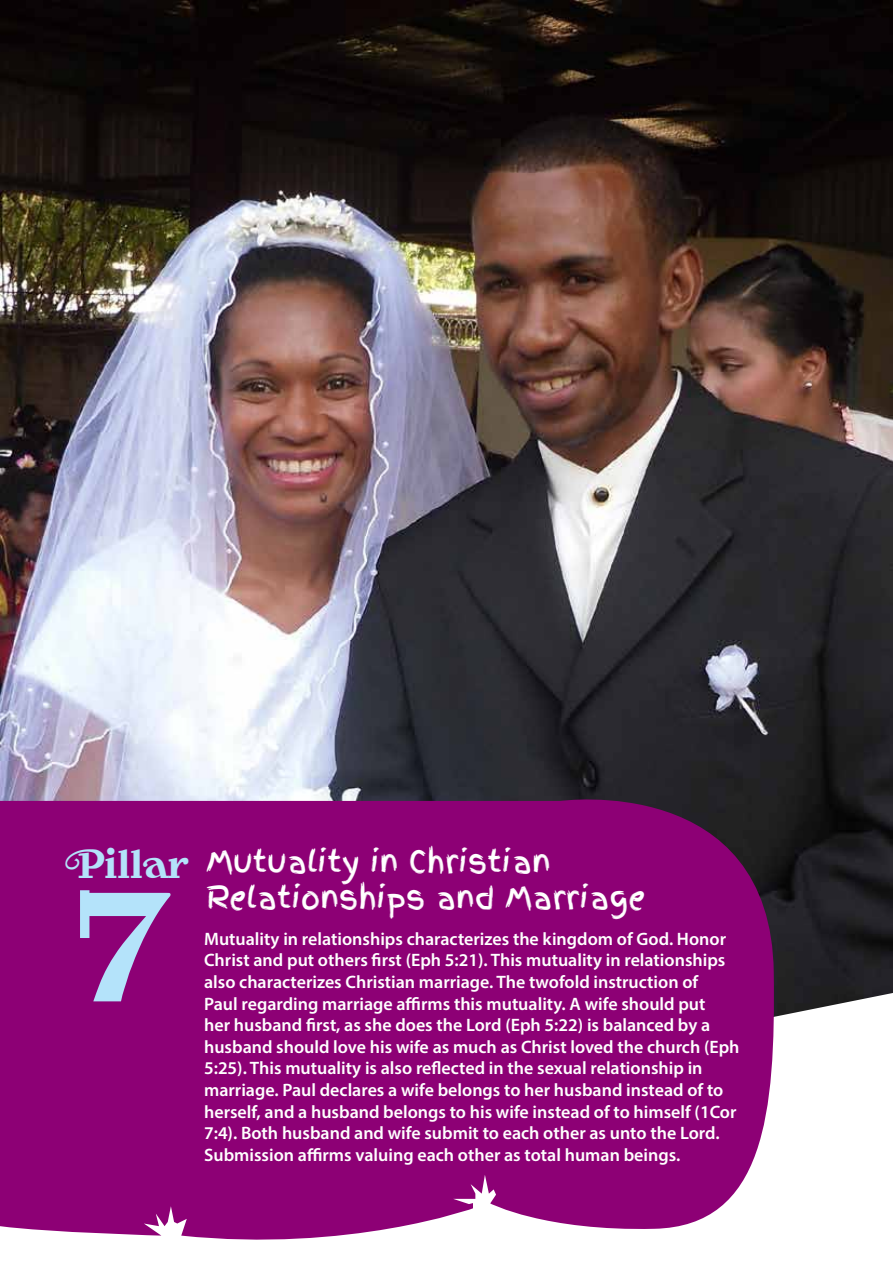
<style>
.page{position:relative;width:893px;height:1263px;background:#fff}
.page>*{position:absolute;margin:0;border:0;box-sizing:border-box;transform-origin:0 0}
.t1{font:136.5px "Rogers 2";color:#b4e3fa}
.t2{font:36px "Rogers 2";color:#b4e3fa}
.t3{font:30px/36px "Finger Paint";color:#fff}
.t4{font:600 18px/21.6px "Myriad Pro";color:#fff}
</style>
<div class="page">
<img style="left:0;top:0;width:893px;height:1017px">
<svg style="left:0;top:772px;width:776px;height:468px;fill:#8d0075"></svg>
<h2 class="t2" style="left:68px;top:846px;width:123px">Pillar</h2>
<h1 class="t1" style="left:68px;top:879px;width:109px">7</h1>
<h3 class="t3" style="left:206px;top:844px;width:441px">Mutuality in Christian<br>Relationships and Marriage</h3>
<p class="t4" style="left:204px;top:927px;width:537px">Mutuality in relationships characterizes the kingdom of God. Honor Christ and put others first (Eph 5:21). This mutuality in relationships also characterizes Christian marriage. The twofold instruction of<br>Paul regarding marriage affirms this mutuality. A wife should put<br>her husband first, as she does the Lord (Eph 5:22) is balanced by a husband should love his wife as much as Christ loved the church (Eph 5:25). This mutuality is also reflected in the sexual relationship in marriage. Paul declares a wife belongs to her husband instead of to herself, and a husband belongs to his wife instead of to himself (1Cor 7:4). Both husband and wife submit to each other as unto the Lord.<br>Submission affirms valuing each other as total human beings.</p>
</div>
